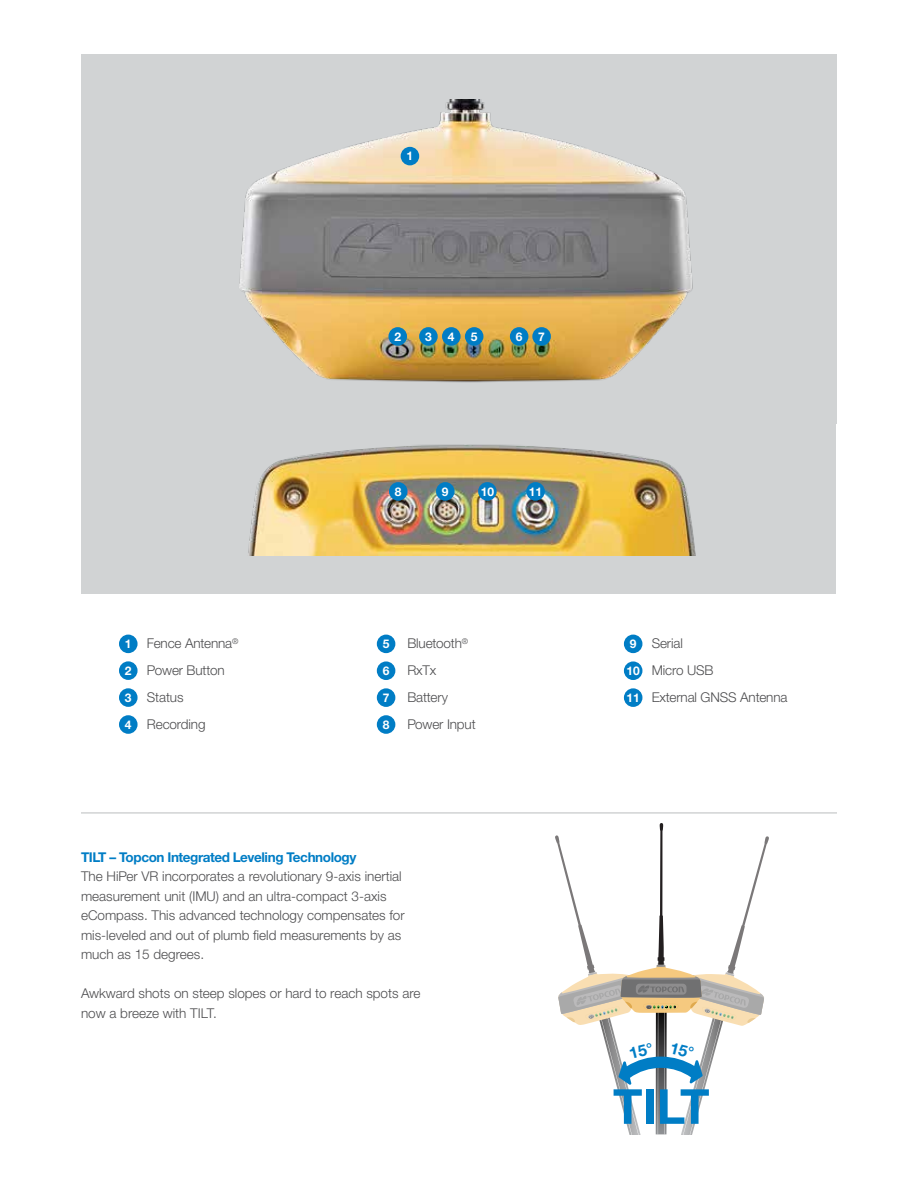
<style>
.page{position:relative;width:918px;height:1188px;background:#fff}
.page>*{position:absolute;margin:0;border:0;box-sizing:border-box;transform-origin:0 0}
.t1{font:300 13.5px/27px "Helvetica Neue LTW1 G";color:#4d4d4f}
.t2{font:700 13.5px "Helvetica Neue LTW1 G";letter-spacing:-.03em;color:#007dc5}
.t3{font:700 12px "Helvetica Neue LTW1 G";color:#fff}
</style>
<div class="page">
<hr style="left:81px;top:812px;width:756px;height:2px;background:#d1d3d4">
<div style="left:82px;top:55px;width:754px;height:539px;background:#d1d3d4"></div>
<img style="left:239px;top:99px;width:454px;height:284px">
<div style="left:388px;top:327px;width:19px;height:19px;background:#007dc5;border-radius:50%"></div>
<div style="left:419px;top:327px;width:19px;height:19px;background:#007dc5;border-radius:50%"></div>
<div style="left:442px;top:327px;width:19px;height:19px;background:#007dc5;border-radius:50%"></div>
<div style="left:465px;top:327px;width:18px;height:19px;background:#007dc5;border-radius:50%"></div>
<div style="left:510px;top:327px;width:18px;height:19px;background:#007dc5;border-radius:50%"></div>
<div style="left:532px;top:327px;width:19px;height:19px;background:#007dc5;border-radius:50%"></div>
<div style="left:401px;top:147px;width:18px;height:18px;background:#007dc5;border-radius:50%"></div>
<div style="left:119px;top:635px;width:19px;height:18px;background:#007dc5;border-radius:50%"></div>
<div style="left:119px;top:661px;width:19px;height:19px;background:#007dc5;border-radius:50%"></div>
<div style="left:119px;top:688px;width:19px;height:19px;background:#007dc5;border-radius:50%"></div>
<div style="left:119px;top:715px;width:19px;height:19px;background:#007dc5;border-radius:50%"></div>
<div style="left:624px;top:661px;width:18px;height:19px;background:#007dc5;border-radius:50%"></div>
<div style="left:624px;top:635px;width:18px;height:18px;background:#007dc5;border-radius:50%"></div>
<div style="left:624px;top:688px;width:18px;height:19px;background:#007dc5;border-radius:50%"></div>
<img style="left:248px;top:444px;width:448px;height:111px">
<div style="left:526px;top:482px;width:19px;height:19px;background:#007dc5;border-radius:50%"></div>
<div style="left:478px;top:482px;width:19px;height:19px;background:#007dc5;border-radius:50%"></div>
<div style="left:436px;top:482px;width:19px;height:19px;background:#007dc5;border-radius:50%"></div>
<div style="left:389px;top:482px;width:19px;height:19px;background:#007dc5;border-radius:50%"></div>
<div style="left:377px;top:635px;width:18px;height:18px;background:#007dc5;border-radius:50%"></div>
<div style="left:377px;top:661px;width:18px;height:19px;background:#007dc5;border-radius:50%"></div>
<div style="left:377px;top:688px;width:18px;height:19px;background:#007dc5;border-radius:50%"></div>
<div style="left:377px;top:715px;width:18px;height:19px;background:#007dc5;border-radius:50%"></div>
<svg style="left:555px;top:823px;width:214px;height:311px"></svg>
<p class="t3" style="left:407px;top:149px;width:8px">1</p>
<p class="t3" style="left:394px;top:329px;width:8px">2</p>
<p class="t3" style="left:425px;top:329px;width:8px">3</p>
<p class="t3" style="left:448px;top:329px;width:8px">4</p>
<p class="t3" style="left:471px;top:329px;width:8px">5</p>
<p class="t3" style="left:516px;top:329px;width:8px">6</p>
<p class="t3" style="left:538px;top:329px;width:8px">7</p>
<p class="t3" style="left:125px;top:636px;width:8px">1</p>
<p class="t3" style="left:125px;top:663px;width:8px">2</p>
<p class="t3" style="left:125px;top:690px;width:8px">3</p>
<p class="t3" style="left:125px;top:717px;width:8px">4</p>
<p class="t1" style="left:147px;top:630px;width:93px">Fence Antenna<sup>®<br></sup>Power Button<br>Status<br>Recording</p>
<p class="t3" style="left:395px;top:484px;width:8px">8</p>
<p class="t3" style="left:442px;top:484px;width:8px">9</p>
<p class="t3" style="left:481px;top:484px;width:15px">10</p>
<p class="t3" style="left:529px;top:484px;width:15px">11</p>
<p class="t3" style="left:383px;top:636px;width:8px">5</p>
<p class="t3" style="left:383px;top:663px;width:8px">6</p>
<p class="t3" style="left:383px;top:690px;width:8px">7</p>
<p class="t3" style="left:383px;top:717px;width:8px">8</p>
<p class="t1" style="left:407px;top:630px;width:70px">Bluetooth<sup>®<br></sup>RxTx<br>Battery<br>Power Input</p>
<p class="t2" style="left:81px;top:849px;width:277px">TILT – Topcon Integrated Leveling Technology</p>
<p class="t1" style="left:81px;top:867px;width:325px;line-height:19.5px">The HiPer VR incorporates a revolutionary 9-axis inertial measurement unit (IMU) and an ultra-compact 3-axis eCompass. This advanced technology compensates for mis-leveled and out of plumb field measurements by as much as 15 degrees.</p>
<p class="t1" style="left:81px;top:984px;width:341px;line-height:19.5px">Awkward shots on steep slopes or hard to reach spots are now a breeze with TILT.</p>
<p class="t3" style="left:630px;top:636px;width:8px">9</p>
<p class="t3" style="left:627px;top:663px;width:15px">10</p>
<p class="t3" style="left:627px;top:690px;width:15px">11</p>
<p class="t1" style="left:652px;top:630px;width:137px">Serial<br>Micro USB<br>External GNSS Antenna</p>
</div>
